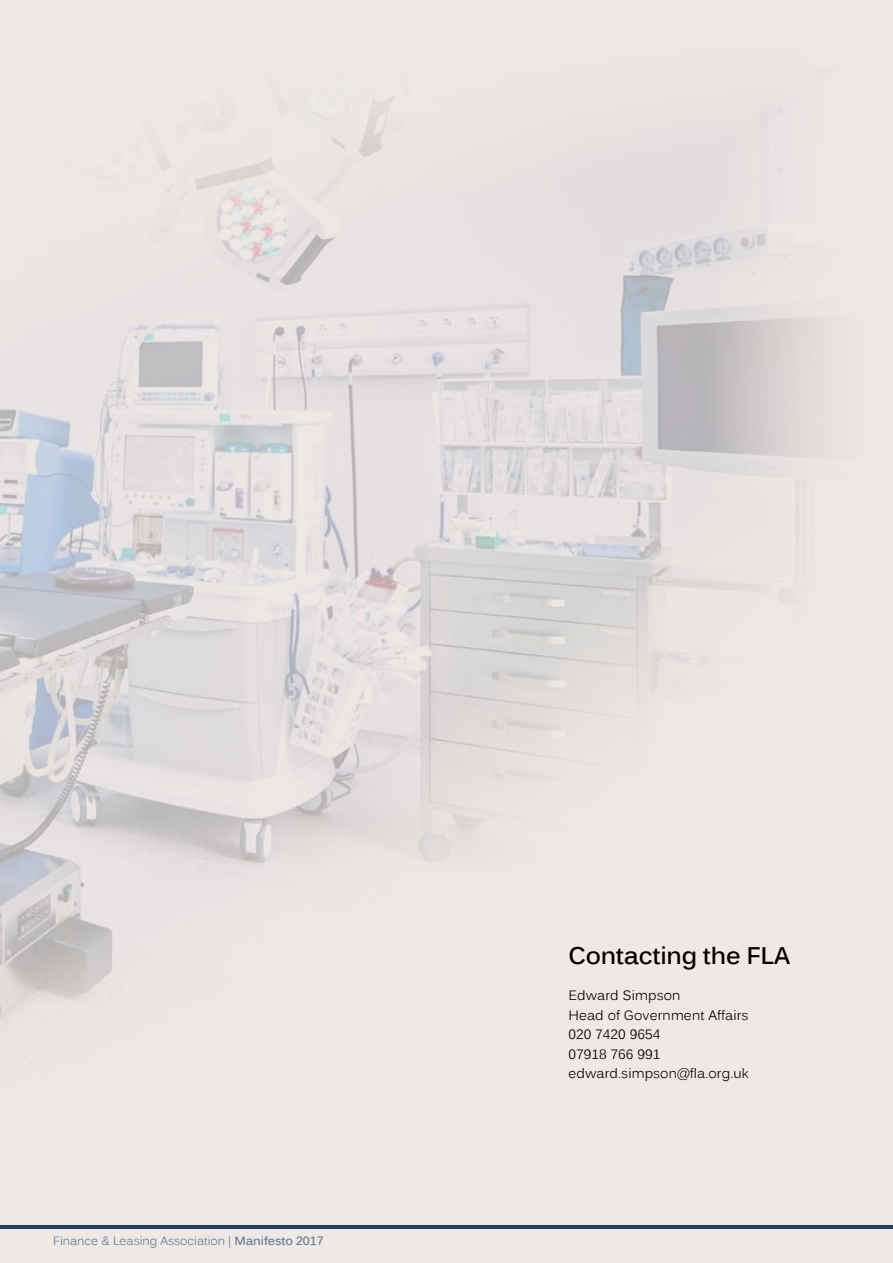
<style>
.page{position:relative;width:893px;height:1263px;background:#fff}
.page>*{position:absolute;margin:0;border:0;box-sizing:border-box;transform-origin:0 0}
.t1{font:700 24px "Kalinga";letter-spacing:-.01em;color:#000}
.t2{font:13.5px/19.5px "Kalinga";letter-spacing:.01em;color:#000}
.t3{font:12px "Kalinga";letter-spacing:-.005em;color:#617a93}
.s1{font-weight:700}
</style>
<div class="page">
<img style="left:0;top:0;width:893px;height:1263px">
<p class="t3" style="left:53px;top:1233px;width:272px">Finance &amp; Leasing Association | <span class="s1">Manifesto 2017</span></p>
<h1 class="t1" style="left:568px;top:939px;width:223px">Contacting the FLA</h1>
<p class="t2" style="left:568px;top:987px;width:182px">Edward Simpson<br>Head of Government Affairs<br>020 7420 9654<br>07918 766 991 edward.simpson@fla.org.uk</p>
</div>
